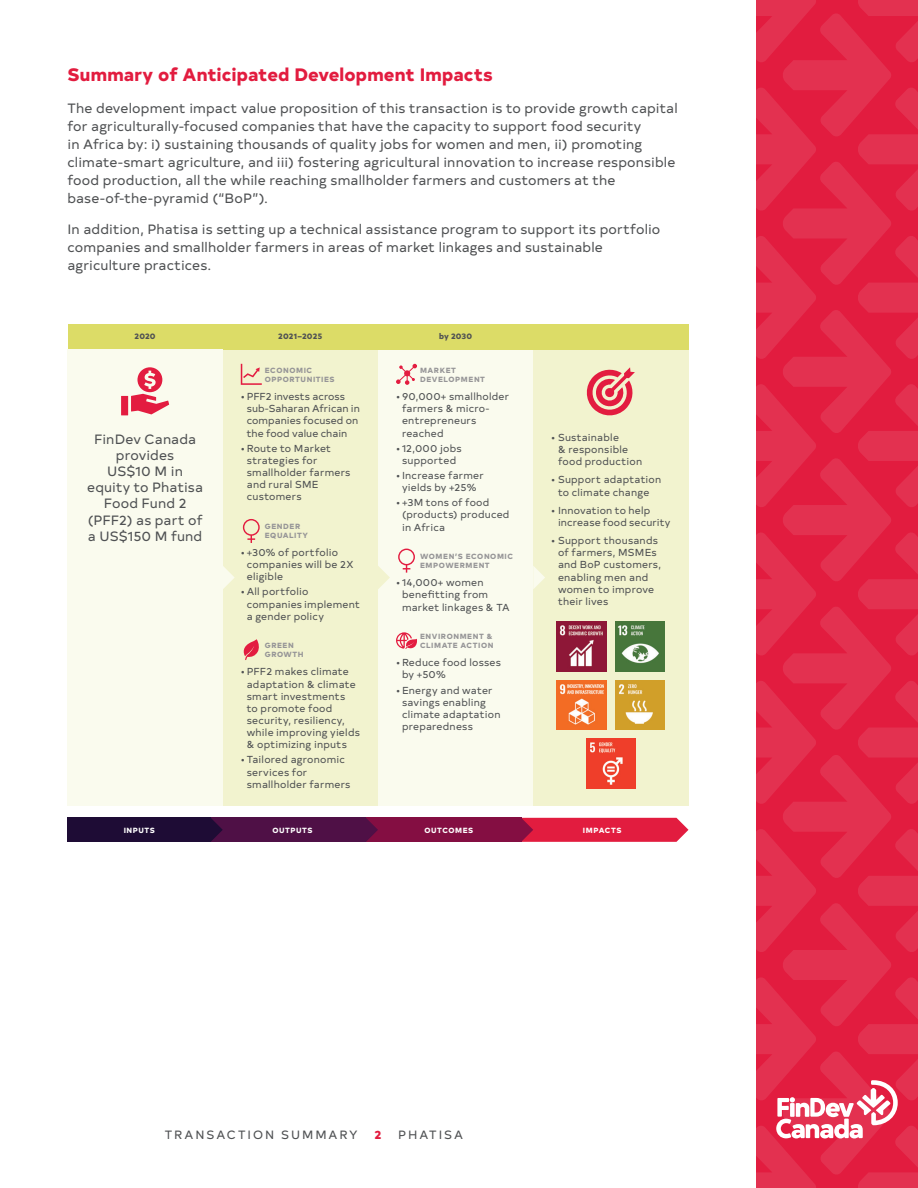
<style>
.page{position:relative;width:918px;height:1188px;background:#fff}
.page>*{position:absolute;margin:0;border:0;box-sizing:border-box;transform-origin:0 0}
.t1{font:800 18px "Typold";letter-spacing:.005em;color:#e21c3f}
.Body_copy{font:13.5px/18px "Typold";letter-spacing:.01em;color:#4f5153}
.t2{font:12px "Typold";letter-spacing:.16em;color:#4f5153}
.t3{font:800 12px "Typold";color:#e21c3f}
.t4{font:10.2px/12.1px "Typold";letter-spacing:.02em;color:#4f5153}
.t5{font:10.2px/12.1px "Typold";color:#4f5153}
.t6{font:800 7.95px "Typold";letter-spacing:.015em;color:#4f5153}
.t7{font:800 7.5px/9px "Typold";letter-spacing:.08em;color:#969597}
.t8{font:800 7.5px "Typold";letter-spacing:.075em;color:#fff}
</style>
<div class="page">
<svg style="left:756px;top:0;width:162px;height:1188px;background:#e2294a"></svg>
<svg style="left:211px;top:818px;width:477px;height:24px;background:#911644"></svg>
<div style="left:68px;top:818px;width:143px;height:24px;background:#1e0c35"></div>
<div style="left:378px;top:349px;width:155px;height:457px;background:#fafbee"></div>
<div style="left:223px;top:349px;width:155px;height:457px;background:#f2f3cf"></div>
<div style="left:533px;top:349px;width:155px;height:457px;background:#f2f3cf"></div>
<div style="left:68px;top:324px;width:620px;height:25px;background:#dcdc67"></div>
<svg style="left:586px;top:367px;width:49px;height:49px"></svg>
<svg style="left:398px;top:549px;width:17px;height:24px"></svg>
<svg style="left:243px;top:519px;width:17px;height:24px"></svg>
<svg style="left:378px;top:566px;width:12px;height:23px"></svg>
<svg style="left:533px;top:566px;width:12px;height:23px"></svg>
<div style="left:68px;top:349px;width:155px;height:457px;background:#fafbee"></div>
<svg style="left:223px;top:566px;width:12px;height:23px"></svg>
<svg style="left:396px;top:364px;width:21px;height:21px"></svg>
<svg style="left:241px;top:364px;width:21px;height:21px"></svg>
<div style="left:121px;top:396px;width:7px;height:19px;background:#e31c40"></div>
<svg style="left:131px;top:367px;width:38px;height:47px"></svg>
<svg style="left:396px;top:632px;width:21px;height:17px"></svg>
<svg style="left:243px;top:639px;width:16px;height:21px"></svg>
<img style="left:586px;top:739px;width:50px;height:49px">
<img style="left:557px;top:622px;width:49px;height:49px">
<img style="left:615px;top:622px;width:50px;height:49px">
<img style="left:615px;top:680px;width:50px;height:50px">
<img style="left:557px;top:680px;width:49px;height:50px">
<h2 class="t1" style="left:68px;top:59px;width:427px">Summary of Anticipated Development Impacts</h2>
<p class="Body_copy" style="left:68px;top:98px;width:612px">The development impact value proposition of this transaction is to provide growth capital for agriculturally‑focused companies that have the capacity to support food security<br>in Africa by: i) sustaining thousands of quality jobs for women and men, ii) promoting climate‑smart agriculture, and iii) fostering agricultural innovation to increase responsible food production, all the while reaching smallholder farmers and customers at the base‑of‑the‑pyramid (“BoP”).</p>
<p class="Body_copy" style="left:68px;top:219px;width:594px">In addition, Phatisa is setting up a technical assistance program to support its portfolio companies and smallholder farmers in areas of market linkages and sustainable agriculture practices.</p>
<p class="t6" style="left:135px;top:330px;width:23px">2020</p>
<p class="t6" style="left:278px;top:330px;width:46px">2021–2025</p>
<p class="t6" style="left:439px;top:330px;width:35px">by 2030</p>
<p class="Body_copy" style="left:87px;top:430px;width:117px;line-height:16.2px;text-align:center">FinDev Canada provides<br>US$10 M in equity to Phatisa<br>Food Fund 2 (PFF2) as part of a US$150 M fund</p>
<p class="t7" style="left:265px;top:365px;width:72px">ECONOMIC<br>OPPORTUNITIES</p>
<p class="t5" style="left:247px;top:390px;width:115px;text-indent:-6px">• PFF2 invests across sub-Saharan African in companies focused on the food value chain</p>
<p class="t4" style="left:247px;top:441px;width:105px;text-indent:-6px">• Route to Market strategies for smallholder farmers and rural SME customers</p>
<p class="t7" style="left:265px;top:521px;width:45px">GENDER<br>EQUALITY</p>
<p class="t4" style="left:247px;top:545px;width:108px;text-indent:-6px">• +30% of portfolio companies will be 2X eligible</p>
<p class="t4" style="left:247px;top:585px;width:115px;text-indent:-6px">• All portfolio companies implement a gender policy</p>
<p class="t7" style="left:265px;top:640px;width:40px">GREEN<br>GROWTH</p>
<p class="t4" style="left:247px;top:665px;width:115px;text-indent:-6px">• PFF2 makes climate adaptation &amp; climate smart investments<br>to promote food security, resiliency, while improving yields &amp; optimizing inputs</p>
<p class="t4" style="left:247px;top:753px;width:105px;text-indent:-6px">• Tailored agronomic services for smallholder farmers</p>
<p class="t7" style="left:420px;top:365px;width:66px">MARKET<br>DEVELOPMENT</p>
<p class="t4" style="left:402px;top:390px;width:109px;text-indent:-6px">• 90,000+ smallholder farmers &amp; micro&shy;entrepreneurs reached</p>
<p class="t4" style="left:396px;top:441px;width:67px;text-align:center">• 12,000 jobs supported</p>
<p class="t4" style="left:396px;top:469px;width:89px;text-align:center">• Increase farmer yields by +25%</p>
<p class="t4" style="left:402px;top:496px;width:109px;text-indent:-6px">• +3M tons of food (products) produced in Africa</p>
<p class="t7" style="left:420px;top:551px;width:95px">WOMEN’S ECONOMIC<br>EMPOWERMENT</p>
<p class="t4" style="left:402px;top:576px;width:109px;text-indent:-6px">• 14,000+ women benefitting from market linkages &amp; TA</p>
<p class="t7" style="left:420px;top:631px;width:75px">ENVIRONMENT &amp;<br>CLIMATE ACTION</p>
<p class="t4" style="left:402px;top:656px;width:101px;text-indent:-6px">• Reduce food losses by +50%</p>
<p class="t4" style="left:402px;top:683px;width:100px;text-indent:-6px">• Energy and water savings enabling climate adaptation preparedness</p>
<p class="t4" style="left:558px;top:431px;width:86px;text-indent:-7px">• Sustainable<br>&amp; responsible food production</p>
<p class="t4" style="left:551px;top:473px;width:112px;text-align:center">• Support adaptation to climate change</p>
<p class="t4" style="left:558px;top:503px;width:114px;text-indent:-7px">• Innovation to help increase food security</p>
<p class="t4" style="left:558px;top:534px;width:105px;text-indent:-7px">• Support thousands of farmers, MSMEs and BoP customers, enabling men and women to improve their lives</p>
<p class="t8" style="left:124px;top:824px;width:33px">INPUTS</p>
<p class="t8" style="left:273px;top:824px;width:42px">OUTPUTS</p>
<p class="t8" style="left:424px;top:824px;width:51px">OUTCOMES</p>
<p class="t8" style="left:583px;top:824px;width:40px">IMPACTS</p>
<p class="t2" style="left:165px;top:1125px;width:194px">TRANSACTION SUMMARY</p>
<p class="t3" style="left:374px;top:1124px;width:9px">2</p>
<p class="t2" style="left:398px;top:1125px;width:66px">PHATISA</p>
</div>
